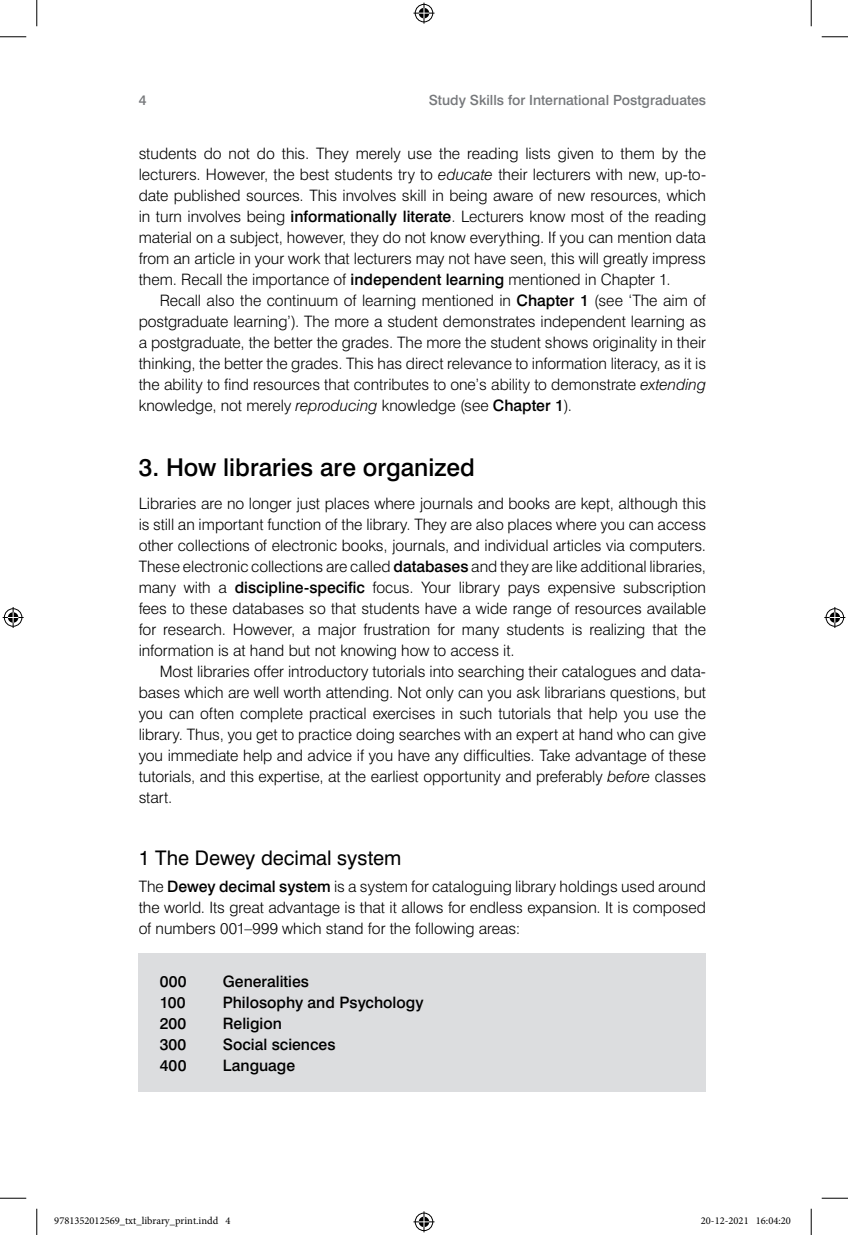
<style>
.page{position:relative;width:848px;height:1235px;background:#fff}
.page>*{position:absolute;margin:0;border:0;box-sizing:border-box;transform-origin:0 0}
.A{font:500 24.5px "Swiss 721 BT";color:#000}
.B{font:20.12px "Swiss 721 BT";color:#000}
._0_Para{font:300 15.75px/21px "Swiss 721 BT";color:#000;text-align:justify}
._0_Para_indent{font:300 15.75px/21px "Swiss 721 BT";color:#000;text-align:justify}
.BX1-txt1{font:500 15.75px "Swiss 721 BT";color:#000}
.t1{font:500 14px "Swiss 721 BT";color:#76787b}
.t2{font:10.5px "Minion Pro";color:#000}
.s1{font-style:italic}
.s2{font-weight:500}
</style>
<div class="page">
<div style="left:139px;top:953px;width:566px;height:138px;background:#dcdddf"></div>
<svg style="left:0;top:36px;width:26px;height:1px"></svg>
<svg style="left:821px;top:36px;width:26px;height:1px"></svg>
<svg style="left:0;top:1197px;width:26px;height:1px"></svg>
<svg style="left:821px;top:1197px;width:26px;height:1px"></svg>
<svg style="left:36px;top:0;width:1px;height:26px"></svg>
<svg style="left:36px;top:1208px;width:1px;height:26px"></svg>
<svg style="left:810px;top:0;width:1px;height:26px"></svg>
<svg style="left:810px;top:1208px;width:1px;height:26px"></svg>
<svg style="left:413px;top:3px;width:21px;height:21px"></svg>
<svg style="left:413px;top:1211px;width:21px;height:21px"></svg>
<svg style="left:3px;top:607px;width:21px;height:21px"></svg>
<svg style="left:824px;top:607px;width:21px;height:21px"></svg>
<p class="t1" style="left:139px;top:92px;width:9px">4</p>
<p class="t1" style="left:428px;top:92px;width:279px">Study Skills for International Postgraduates</p>
<p class="_0_Para" style="left:139px;top:143px;width:569px">students do not do this. They merely use the reading lists given to them by the lecturers. However, the best students try to <span class="s1">educate</span> their lecturers with new, up-to&shy;date published sources. This involves skill in being aware of new resources, which in turn involves being <span class="s2">informationally literate</span>. Lecturers know most of the reading material on a subject, however, they do not know everything. If you can mention data from an article in your work that lecturers may not have seen, this will greatly impress them. Recall the importance of <span class="s2">independent learning</span> mentioned in Chapter 1.</p>
<p class="_0_Para_indent" style="left:139px;top:290px;width:569px;text-indent:21px">Recall also the continuum of learning mentioned in <span class="s2">Chapter 1</span> (see ‘The aim of postgraduate learning’). The more a student demonstrates independent learning as a postgraduate, the better the grades. The more the student shows originality in their thinking, the better the grades. This has direct relevance to information literacy, as it is the ability to find resources that contributes to one’s ability to demonstrate <span class="s1">extending </span>knowledge, not merely <span class="s1">reproducing</span> knowledge (see <span class="s2">Chapter 1</span>).</p>
<p class="A" style="left:139px;top:452px;width:338px">3. How libraries are organized</p>
<p class="_0_Para" style="left:139px;top:493px;width:569px">Libraries are no longer just places where journals and books are kept, although this is still an important function of the library. They are also places where you can access other collections of electronic books, journals, and individual articles via computers.<br>These electronic collections are called <span class="s2">databases</span> and they are like additional libraries, many with a <span class="s2">discipline-specific</span> focus. Your library pays expensive subscription fees to these databases so that students have a wide range of resources available for research. However, a major frustration for many students is realizing that the information is at hand but not knowing how to access it.</p>
<p class="_0_Para_indent" style="left:139px;top:661px;width:569px;text-indent:21px">Most libraries offer introductory tutorials into searching their catalogues and data&shy;bases which are well worth attending. Not only can you ask librarians questions, but you can often complete practical exercises in such tutorials that help you use the library. Thus, you get to practice doing searches with an expert at hand who can give you immediate help and advice if you have any difficulties. Take advantage of these tutorials, and this expertise, at the earliest opportunity and preferably <span class="s1">before</span> classes start.</p>
<p class="B" style="left:139px;top:845px;width:264px">1 The Dewey decimal system</p>
<p class="_0_Para" style="left:139px;top:875px;width:568px">The <span class="s2">Dewey decimal system</span> is a system for cataloguing library holdings used around the world. Its great advantage is that it allows for endless expansion. It is composed of numbers 001–999 which stand for the following areas:</p>
<p class="BX1-txt1" style="left:160px;top:971px;width:28px">000</p>
<p class="BX1-txt1" style="left:223px;top:971px;width:88px">Generalities</p>
<p class="BX1-txt1" style="left:160px;top:992px;width:27px">100</p>
<p class="BX1-txt1" style="left:223px;top:992px;width:202px">Philosophy and Psychology</p>
<p class="BX1-txt1" style="left:160px;top:1013px;width:28px">200</p>
<p class="BX1-txt1" style="left:223px;top:1013px;width:61px">Religion</p>
<p class="BX1-txt1" style="left:160px;top:1034px;width:28px">300</p>
<p class="BX1-txt1" style="left:223px;top:1034px;width:114px">Social sciences</p>
<p class="BX1-txt1" style="left:160px;top:1055px;width:28px">400</p>
<p class="BX1-txt1" style="left:223px;top:1055px;width:74px">Language</p>
<p class="t2" style="left:54px;top:1213px;width:178px">9781352012569_txt_library_print.indd 4</p>
<p class="t2" style="left:700px;top:1213px;width:91px">20-12-2021 16:04:20</p>
</div>
